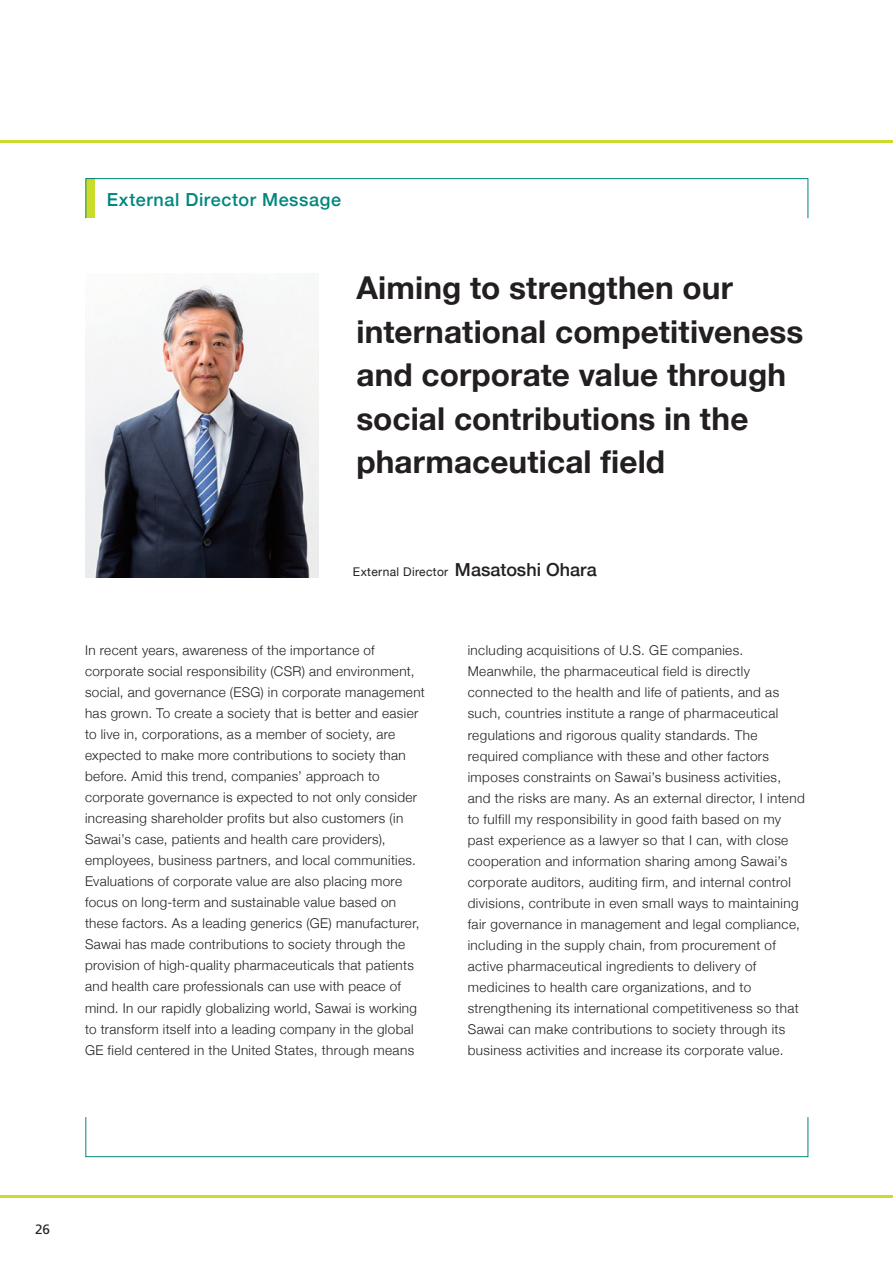
<style>
.page{position:relative;width:893px;height:1263px;background:#fff}
.page>*{position:absolute;margin:0;border:0;box-sizing:border-box;transform-origin:0 0}
.t1{font:700 31.5px/43.5px "Helvetica Neue";letter-spacing:.005em;color:#231f20}
.t2{font:500 18px "Helvetica Neue";letter-spacing:.035em;color:#00867d}
.t3{font:300 13.5px/21px "Helvetica Neue";letter-spacing:.03em;color:#231f20}
.t4{font:13.5px "Frutiger";color:#231f20}
.t5{font:12px "Helvetica Neue";letter-spacing:.03em;color:#231f20}
.s1{font-weight:500;font-size:18px}
</style>
<div class="page">
<img style="left:86px;top:284px;width:233px;height:294px">
<div style="left:86px;top:179px;width:8px;height:39px;background:#cadb2a"></div>
<div style="left:86px;top:178px;width:722px;height:40px;border:1px solid #00867d"></div>
<div style="left:86px;top:1117px;width:722px;height:40px;border:1px solid #00867d"></div>
<hr style="left:0;top:1195px;width:893px;height:2px;background:#cadb2a">
<hr style="left:291px;top:140px;width:602px;height:2px;background:#cadb2a">
<hr style="left:0;top:140px;width:291px;height:2px;background:#cadb2a">
<h2 class="t2" style="left:107px;top:185px;width:236px">External Director Message</h2>
<h1 class="t1" style="left:356px;top:267px;width:449px">Aiming to strengthen our international competitiveness and corporate value through social contributions in the pharmaceutical field</h1>
<p class="t5" style="left:353px;top:563px;width:245px">External Director <span class="s1">Masatoshi Ohara</span></p>
<p class="t3" style="left:85px;top:639px;width:341px">In recent years, awareness of the importance of corporate social responsibility (CSR) and environment, social, and governance (ESG) in corporate management has grown. To create a society that is better and easier to live in, corporations, as a member of society, are expected to make more contributions to society than before. Amid this trend, companies’ approach to corporate governance is expected to not only consider increasing shareholder profits but also customers (in Sawai’s case, patients and health care providers), employees, business partners, and local communities.<br>Evaluations of corporate value are also placing more focus on long-term and sustainable value based on these factors. As a leading generics (GE) manufacturer, Sawai has made contributions to society through the provision of high-quality pharmaceuticals that patients and health care professionals can use with peace of mind. In our rapidly globalizing world, Sawai is working to transform itself into a leading company in the global GE field centered in the United States, through means</p>
<p class="t3" style="left:468px;top:639px;width:338px">including acquisitions of U.S. GE companies.<br>Meanwhile, the pharmaceutical field is directly connected to the health and life of patients, and as such, countries institute a range of pharmaceutical regulations and rigorous quality standards. The required compliance with these and other factors imposes constraints on Sawai’s business activities, and the risks are many. As an external director, I intend to fulfill my responsibility in good faith based on my past experience as a lawyer so that I can, with close cooperation and information sharing among Sawai’s corporate auditors, auditing firm, and internal control divisions, contribute in even small ways to maintaining fair governance in management and legal compliance, including in the supply chain, from procurement of active pharmaceutical ingredients to delivery of medicines to health care organizations, and to strengthening its international competitiveness so that Sawai can make contributions to society through its business activities and increase its corporate value.</p>
<p class="t4" style="left:35px;top:1221px;width:17px">26</p>
</div>
